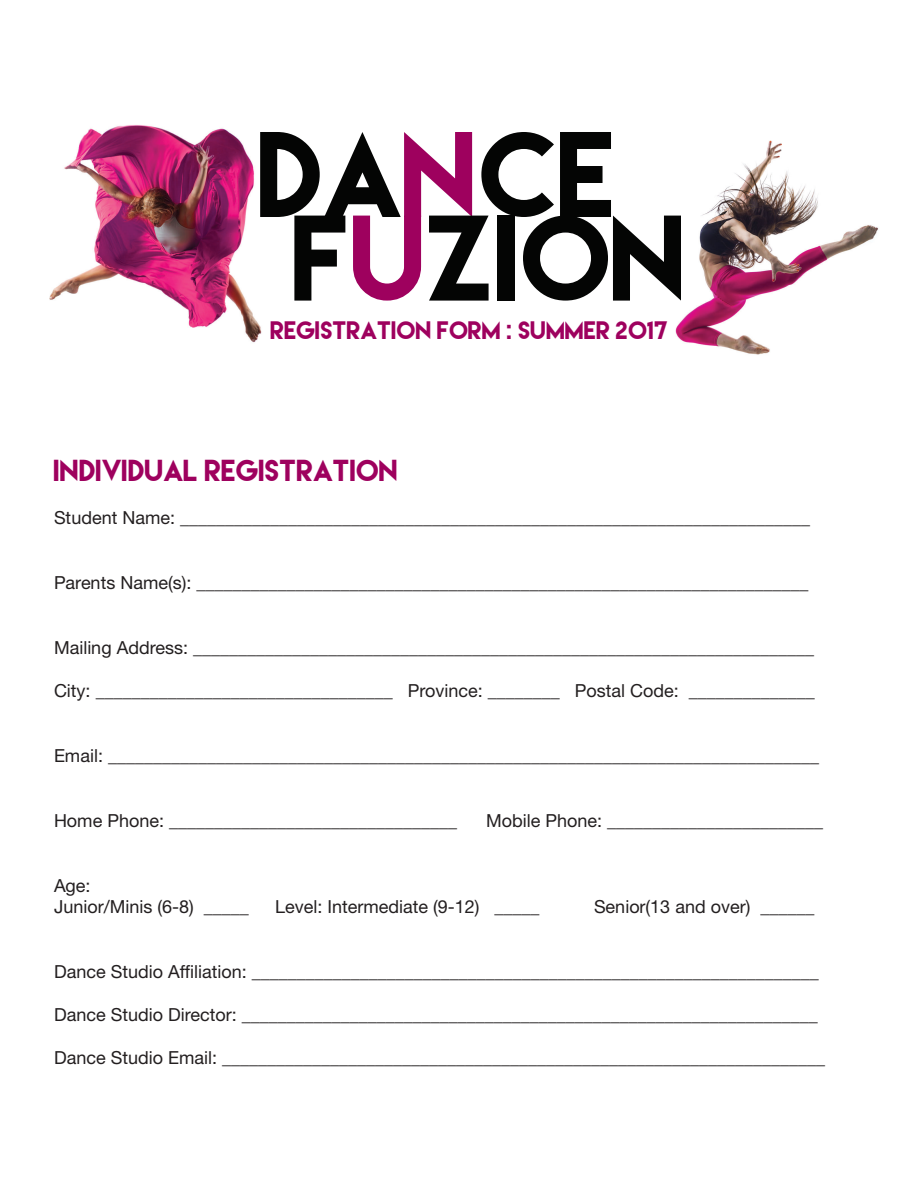
<style>
.page{position:relative;width:918px;height:1188px;background:#fff}
.page>*{position:absolute;margin:0;border:0;box-sizing:border-box;transform-origin:0 0}
.t1{font:27px "Lemon Milk";color:#9e015e}
.t2{font:22.5px "Lemon Milk";color:#9e015e}
.t3{font:18px/21.6px "Helvetica Neue LT Std";color:#231f20}
</style>
<div class="page">
<img style="left:675px;top:140px;width:204px;height:215px">
<img style="left:49px;top:125px;width:213px;height:218px">
<svg style="left:260px;top:132px;width:421px;height:169px"></svg>
<p class="t2" style="left:271px;top:319px;width:399px">REGISTRATION FORM : SUMMER 2017</p>
<h1 class="t1" style="left:54px;top:457px;width:346px">INDIVIDUAL REGISTRATION</h1>
<p class="t3" style="left:54px;top:507px;width:758px">Student Name: ______________________________________________________________________</p>
<p class="t3" style="left:54px;top:572px;width:756px">Parents Name(s): ____________________________________________________________________</p>
<p class="t3" style="left:54px;top:637px;width:762px">Mailing Address: _____________________________________________________________________</p>
<p class="t3" style="left:54px;top:680px;width:762px">City: _________________________________ Province: ________ Postal Code: ______________</p>
<p class="t3" style="left:54px;top:745px;width:767px">Email: _______________________________________________________________________________</p>
<p class="t3" style="left:54px;top:809px;width:405px">Home Phone: ________________________________</p>
<p class="t3" style="left:486px;top:809px;width:339px">Mobile Phone: ________________________</p>
<p class="t3" style="left:54px;top:874px;width:196px">Age:<br>Junior/Minis (6-8) _____</p>
<p class="t3" style="left:275px;top:896px;width:266px">Level: Intermediate (9-12) _____</p>
<p class="t3" style="left:594px;top:896px;width:222px">Senior(13 and over) ______</p>
<p class="t3" style="left:54px;top:961px;width:766px">Dance Studio Affiliation: _______________________________________________________________</p>
<p class="t3" style="left:54px;top:1004px;width:765px">Dance Studio Director: ________________________________________________________________</p>
<p class="t3" style="left:54px;top:1047px;width:773px">Dance Studio Email: ___________________________________________________________________</p>
</div>
